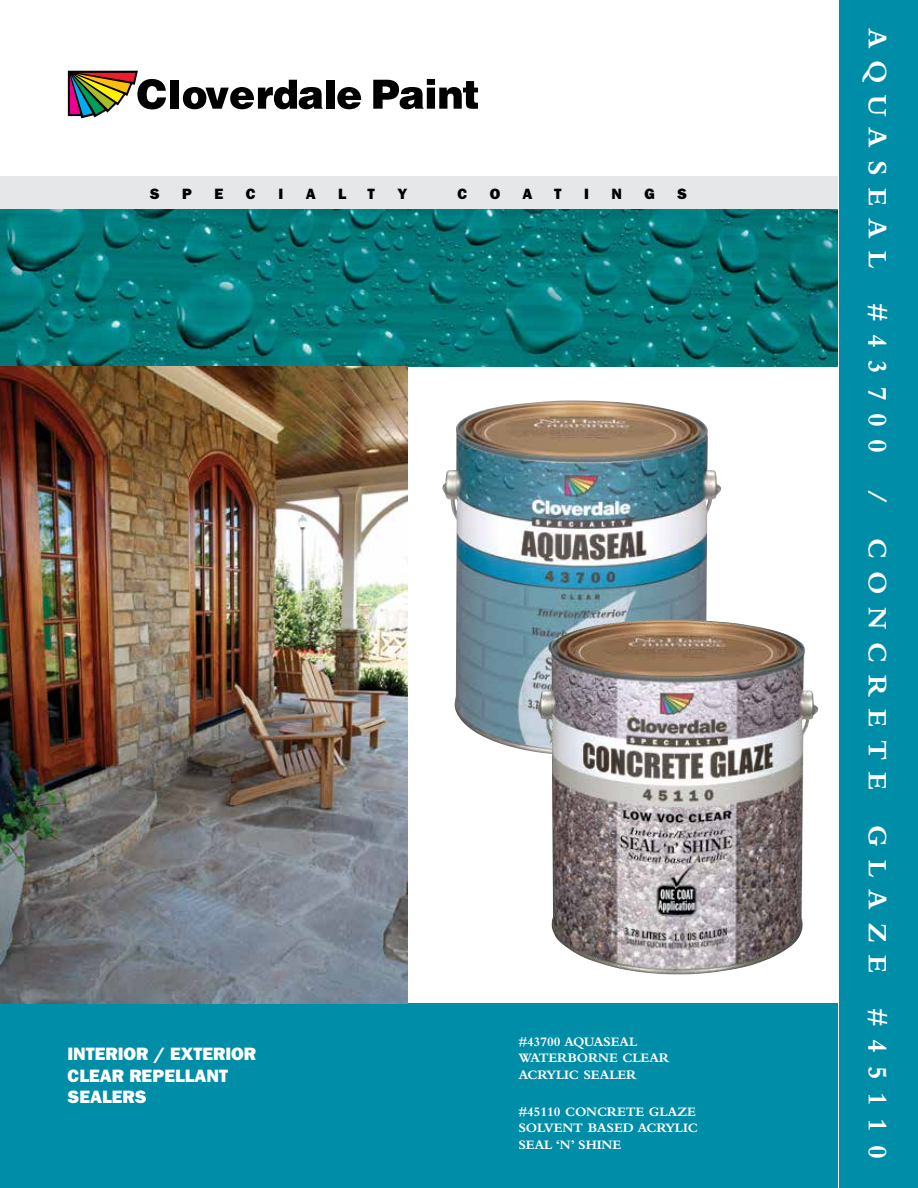
<style>
.page{position:relative;width:918px;height:1188px;background:#fff}
.page>*{position:absolute;margin:0;border:0;box-sizing:border-box;transform-origin:0 0}
.t1{font:700 27.75px "Bembo";letter-spacing:.45em;color:#fff}
.t2{font:800 18px/21.6px "Franklin Gothic";color:#fff}
.t3{font:800 15px "Franklin Gothic";color:#000}
.t4{font:700 13.5px/16.5px "Bembo";letter-spacing:-.01em;color:#fff}
</style>
<div class="page">
<div style="left:0;top:1003px;width:838px;height:185px;background:#008da8"></div>
<img style="left:0;top:210px;width:838px;height:157px">
<div style="left:0;top:176px;width:838px;height:33px;background:#e6e7e8"></div>
<div style="left:839px;top:0;width:79px;height:1188px;background:#008da8"></div>
<div style="left:171px;top:80px;width:8px;height:29px;background:#000"></div>
<svg style="left:183px;top:80px;width:140px;height:29px"></svg>
<div style="left:326px;top:80px;width:8px;height:29px;background:#000"></div>
<svg style="left:337px;top:87px;width:24px;height:22px"></svg>
<svg style="left:373px;top:79px;width:105px;height:30px"></svg>
<svg style="left:68px;top:70px;width:98px;height:49px"></svg>
<img style="left:0;top:367px;width:407px;height:636px">
<img style="left:442px;top:400px;width:279px;height:352px">
<img style="left:536px;top:620px;width:283px;height:355px">
<p class="t3" style="left:150px;top:185px;width:11px">S</p>
<p class="t3" style="left:182px;top:185px;width:11px">P</p>
<p class="t3" style="left:214px;top:185px;width:10px">E</p>
<p class="t3" style="left:246px;top:185px;width:11px">C</p>
<p class="t3" style="left:278px;top:185px;width:6px">I</p>
<p class="t3" style="left:306px;top:185px;width:11px">A</p>
<p class="t3" style="left:338px;top:185px;width:10px">L</p>
<p class="t3" style="left:368px;top:185px;width:9px">T</p>
<p class="t3" style="left:398px;top:185px;width:11px">Y</p>
<p class="t3" style="left:457px;top:185px;width:11px">C</p>
<p class="t3" style="left:490px;top:185px;width:12px">O</p>
<p class="t3" style="left:523px;top:185px;width:11px">A</p>
<p class="t3" style="left:554px;top:185px;width:9px">T</p>
<p class="t3" style="left:584px;top:185px;width:6px">I</p>
<p class="t3" style="left:611px;top:185px;width:12px">N</p>
<p class="t3" style="left:644px;top:185px;width:12px">G</p>
<p class="t3" style="left:677px;top:185px;width:11px">S</p>
<h2 class="t2" style="left:68px;top:1043px;width:190px">INTERIOR / EXTERIOR<br>CLEAR REPELLANT<br>SEALERS</h2>
<p class="t4" style="left:518px;top:1033px;width:152px">#43700 AQUASEAL<br>WATERBORNE CLEAR<br>ACRYLIC SEALER</p>
<p class="t4" style="left:518px;top:1103px;width:181px">#45110 CONCRETE GLAZE<br>SOLVENT BASED ACRYLIC<br>SEAL ‘N’ SHINE</p>
<h1 class="t1" style="left:893px;top:28px;width:427px;rotate:90deg">AQUASEAL #43700</h1>
<h1 class="t1" style="left:893px;top:489px;width:16px;rotate:90deg">/</h1>
<h1 class="t1" style="left:893px;top:538px;width:253px;rotate:90deg">CONCRETE</h1>
<h1 class="t1" style="left:893px;top:825px;width:149px;rotate:90deg">GLAZE</h1>
<h1 class="t1" style="left:893px;top:1008px;width:152px;rotate:90deg">#45110</h1>
</div>
